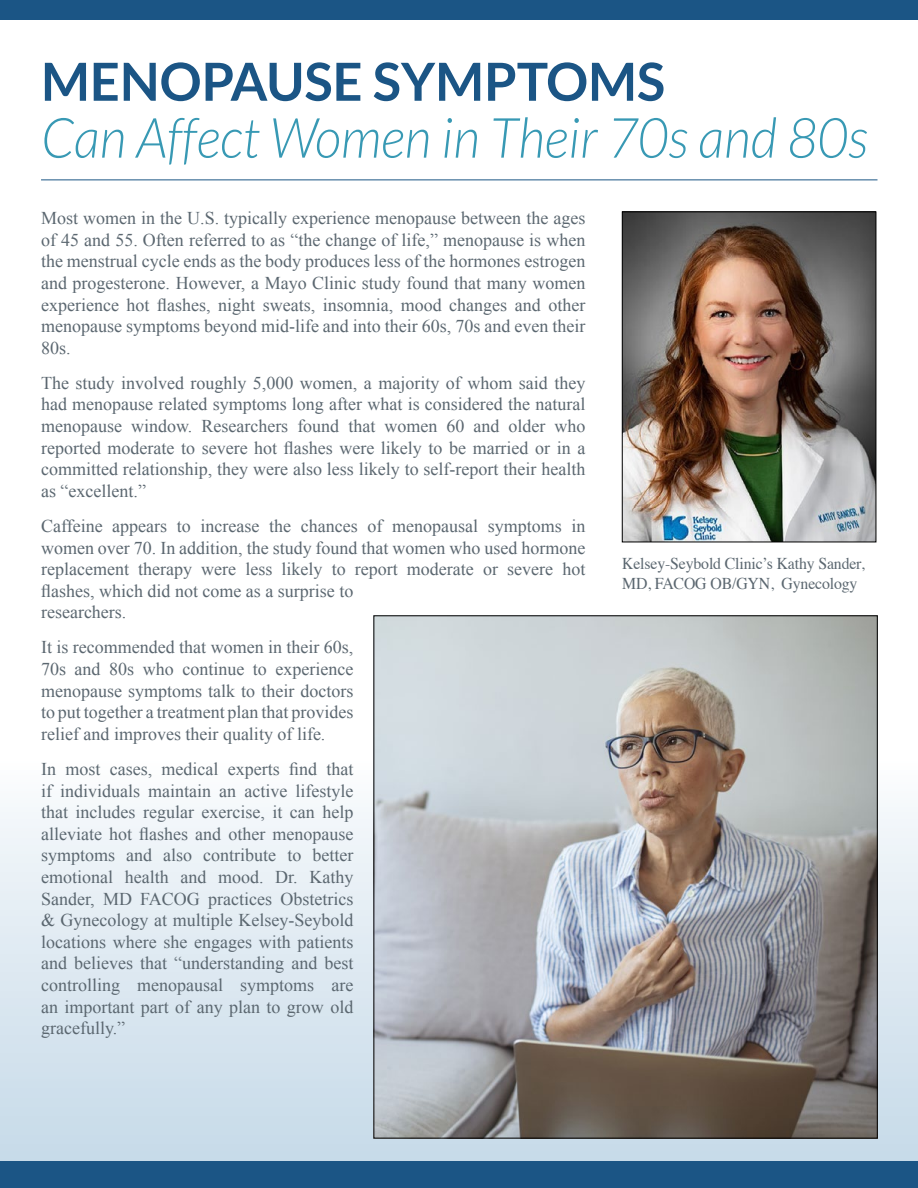
<style>
.page{position:relative;width:918px;height:1188px;background:#fff}
.page>*{position:absolute;margin:0;border:0;box-sizing:border-box;transform-origin:0 0}
.t1{font:italic 300 55.5px "Lato";color:#3899b4;scale:.94 1}
.t2{font:700 52.5px "Lato";color:#1b5585}
.t3{font:18px/21.6px "Times New Roman";color:#5b6770;text-align:justify}
.t4{font:16.5px/19.8px "Times";letter-spacing:-.01em;color:#5b6770;scale:.96 1}
</style>
<div class="page">
<div style="left:0;top:758px;width:918px;height:430px;background:linear-gradient(to bottom,#fbfcfd,#bed3e2)"></div>
<div style="left:0;top:0;width:918px;height:20px;background:#1b5585"></div>
<div style="left:0;top:1161px;width:918px;height:27px;background:#1b5585"></div>
<hr style="left:41px;top:180px;width:837px;height:1px;background:#1b5585">
<img style="left:624px;top:214px;width:250px;height:326px">
<div style="left:622px;top:212px;width:254px;height:330px;border:1px solid #000"></div>
<img style="left:376px;top:618px;width:500px;height:518px">
<h2 class="t2" style="left:41px;top:52px;width:626px">MENOPAUSE SYMPTOMS</h2>
<h1 class="t1" style="left:41px;top:108px;width:881px">Can Affect Women in Their 70s and 80s</h1>
<p class="t3" style="left:41px;top:207px;width:546px">Most women in the U.S. typically experience menopause between the ages of 45 and 55. Often referred to as “the change of life,” menopause is when the menstrual cycle ends as the body produces less of the hormones estrogen and progesterone. However, a Mayo Clinic study found that many women experience hot flashes, night sweats, insomnia, mood changes and other menopause symptoms beyond mid-life and into their 60s, 70s and even their 80s.</p>
<p class="t3" style="left:41px;top:372px;width:546px">The study involved roughly 5,000 women, a majority of whom said they had menopause related symptoms long after what is considered the natural menopause window. Researchers found that women 60 and older who reported moderate to severe hot flashes were likely to be married or in a committed relationship, they were also less likely to self-report their health as “excellent.”</p>
<p class="t3" style="left:41px;top:515px;width:546px;text-align:left">Caffeine appears to increase the chances of menopausal symptoms in women over 70. In addition, the study found that women who used hormone replacement therapy were less likely to report moderate or severe hot flashes, which did not come as a surprise to<br>researchers.</p>
<p class="t3" style="left:41px;top:636px;width:314px">It is recommended that women in their 60s, 70s and 80s who continue to experience menopause symptoms talk to their doctors to put together a treatment plan that provides relief and improves their quality of life.</p>
<p class="t3" style="left:41px;top:758px;width:314px">In most cases, medical experts find that if individuals maintain an active lifestyle that includes regular exercise, it can help alleviate hot flashes and other menopause symptoms and also contribute to better emotional health and mood. Dr. Kathy Sander, MD FACOG practices Obstetrics &amp; Gynecology at multiple Kelsey-Seybold locations where she engages with patients and believes that “understanding and best controlling menopausal symptoms are an important part of any plan to grow old gracefully.”</p>
<p class="t4" style="left:622px;top:552px;width:254px">Kelsey-Seybold Clinic’s Kathy Sander,<br>MD, FACOG OB/GYN, Gynecology</p>
</div>
